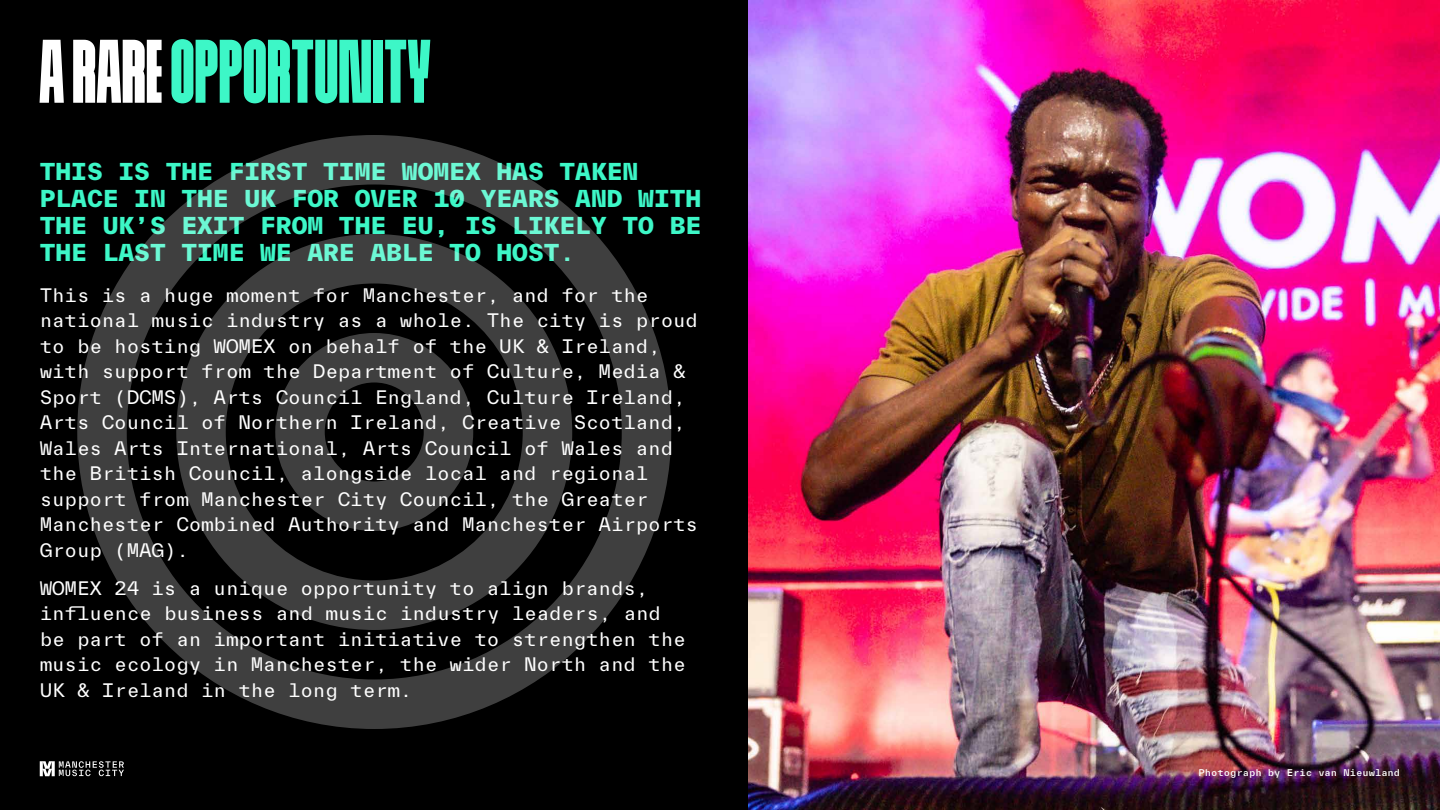
<style>
.page{position:relative;width:1440px;height:810px;background:#000}
.page>*{position:absolute;margin:0;border:0;box-sizing:border-box;transform-origin:0 0}
.t1{font:90px "ROUND8 ONE";color:#3df7c7}
.t2{font:800 22.5px/27px "TWK Everett Mono";color:#3df7c7}
.t3{font:18px/25.5px "TWK Everett Mono";letter-spacing:-.01em;color:#fff}
.t4{font:500 9px "TWK Everett Mono";color:#fff}
.s1{color:#fff}
.s2{font-weight:700}
</style>
<div class="page">
<img style="left:748px;top:0;width:692px;height:810px">
<svg style="left:77px;top:135px;width:594px;height:594px"></svg>
<svg style="left:176px;top:234px;width:396px;height:396px"></svg>
<svg style="left:275px;top:333px;width:198px;height:198px"></svg>
<svg style="left:40px;top:761px;width:84px;height:15px"></svg>
<p class="t1" style="left:39px;top:22px;width:393px"><span class="s1">A RARE</span> OPPORTUNITY</p>
<p class="t2" style="left:40px;top:158px;width:663px">THIS IS THE FIRST TIME WOMEX HAS TAKEN PLACE IN THE UK FOR OVER 10 YEARS AND WITH THE UK’S EXIT FROM THE EU, IS LIKELY TO BE THE LAST TIME WE ARE ABLE TO HOST<span class="s2">.</span></p>
<p class="t3" style="left:40px;top:282px;width:660px">This is a huge moment for Manchester, and for the national music industry as a whole. The city is proud to be hosting WOMEX on behalf of the UK &amp; Ireland, with support from the Department of Culture, Media &amp; Sport (DCMS), Arts Council England, Culture Ireland, Arts Council of Northern Ireland, Creative Scotland, Wales Arts International, Arts Council of Wales and the British Council, alongside local and regional support from Manchester City Council, the Greater Manchester Combined Authority and Manchester Airports Group (MAG).</p>
<p class="t3" style="left:40px;top:575px;width:648px">WOMEX 24 is a unique opportunity to align brands, influence business and music industry leaders, and be part of an important initiative to strengthen the music ecology in Manchester, the wider North and the UK &amp; Ireland in the long term.</p>
<p class="t4" style="left:1199px;top:767px;width:203px">Photograph by Eric van Nieuwland</p>
</div>
